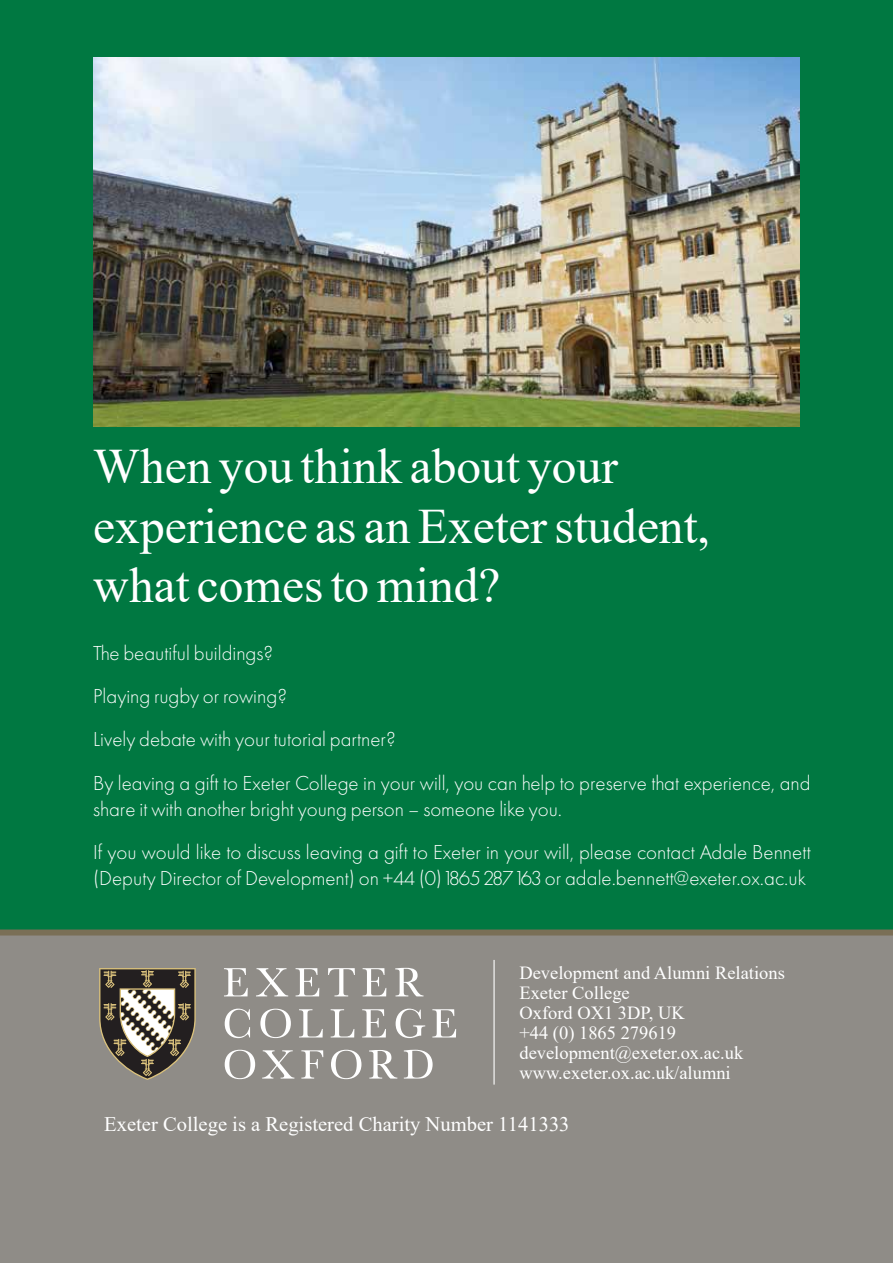
<style>
.page{position:relative;width:893px;height:1263px;background:#007841}
.page>*{position:absolute;margin:0;border:0;box-sizing:border-box;transform-origin:0 0}
.t1{font:49.5px/59.4px "Times New Roman";color:#fff}
.t2{font:300 21px/43.2px "Futura PT";color:#fff}
.t3{font:20.55px "Times New Roman";color:#fff}
.t4{font:18.45px/20px "Times New Roman";color:#fff}
</style>
<div class="page">
<img style="left:93px;top:57px;width:707px;height:369px">
<div style="left:0;top:931px;width:893px;height:332px;background:#8f8c87"></div>
<hr style="left:493px;top:960px;width:2px;height:124px;background:#fff">
<svg style="left:224px;top:968px;width:24px;height:28px"></svg>
<svg style="left:256px;top:968px;width:32px;height:28px"></svg>
<svg style="left:296px;top:968px;width:23px;height:28px"></svg>
<svg style="left:328px;top:968px;width:27px;height:28px"></svg>
<svg style="left:363px;top:968px;width:23px;height:28px"></svg>
<svg style="left:395px;top:968px;width:28px;height:28px"></svg>
<svg style="left:225px;top:1009px;width:25px;height:29px"></svg>
<svg style="left:260px;top:1009px;width:31px;height:29px"></svg>
<svg style="left:299px;top:1009px;width:24px;height:28px"></svg>
<svg style="left:331px;top:1009px;width:23px;height:28px"></svg>
<svg style="left:362px;top:1009px;width:24px;height:28px"></svg>
<svg style="left:396px;top:1009px;width:29px;height:29px"></svg>
<svg style="left:432px;top:1009px;width:24px;height:28px"></svg>
<svg style="left:225px;top:1050px;width:30px;height:29px"></svg>
<svg style="left:262px;top:1050px;width:32px;height:28px"></svg>
<svg style="left:301px;top:1050px;width:22px;height:28px"></svg>
<svg style="left:331px;top:1050px;width:30px;height:29px"></svg>
<svg style="left:369px;top:1050px;width:28px;height:28px"></svg>
<svg style="left:404px;top:1050px;width:29px;height:28px"></svg>
<svg style="left:99px;top:968px;width:97px;height:112px"></svg>
<div style="left:0;top:929px;width:893px;height:6px;background:#7a6f56"></div>
<h1 class="t1" style="left:93px;top:435px;width:618px">When you think about your experience as an Exeter student, what comes to mind?</h1>
<p class="t2" style="left:93px;top:631px;width:719px">The beautiful buildings?<br>Playing rugby or rowing?<br>Lively debate with your tutorial partner?<br>By leaving a gift to Exeter College in your will, you can help to preserve that experience, and</p>
<p class="t2" style="left:93px;top:787px;width:719px">share it with another bright young person – someone like you.<br>If you would like to discuss leaving a gift to Exeter in your will, please contact Adale Bennett</p>
<p class="t2" style="left:93px;top:857px;width:714px">(Deputy Director of Development) on +44 (0) 1865 287 163 or adale.bennett@exeter.ox.ac.uk</p>
<p class="t4" style="left:519px;top:962px;width:267px">Development and Alumni Relations<br>Exeter College<br>Oxford OX1 3DP, UK<br>+44 (0) 1865 279619 development@exeter.ox.ac.uk www.exeter.ox.ac.uk/alumni</p>
<p class="t3" style="left:104px;top:1110px;width:467px">Exeter College is a Registered Charity Number 1141333</p>
</div>
